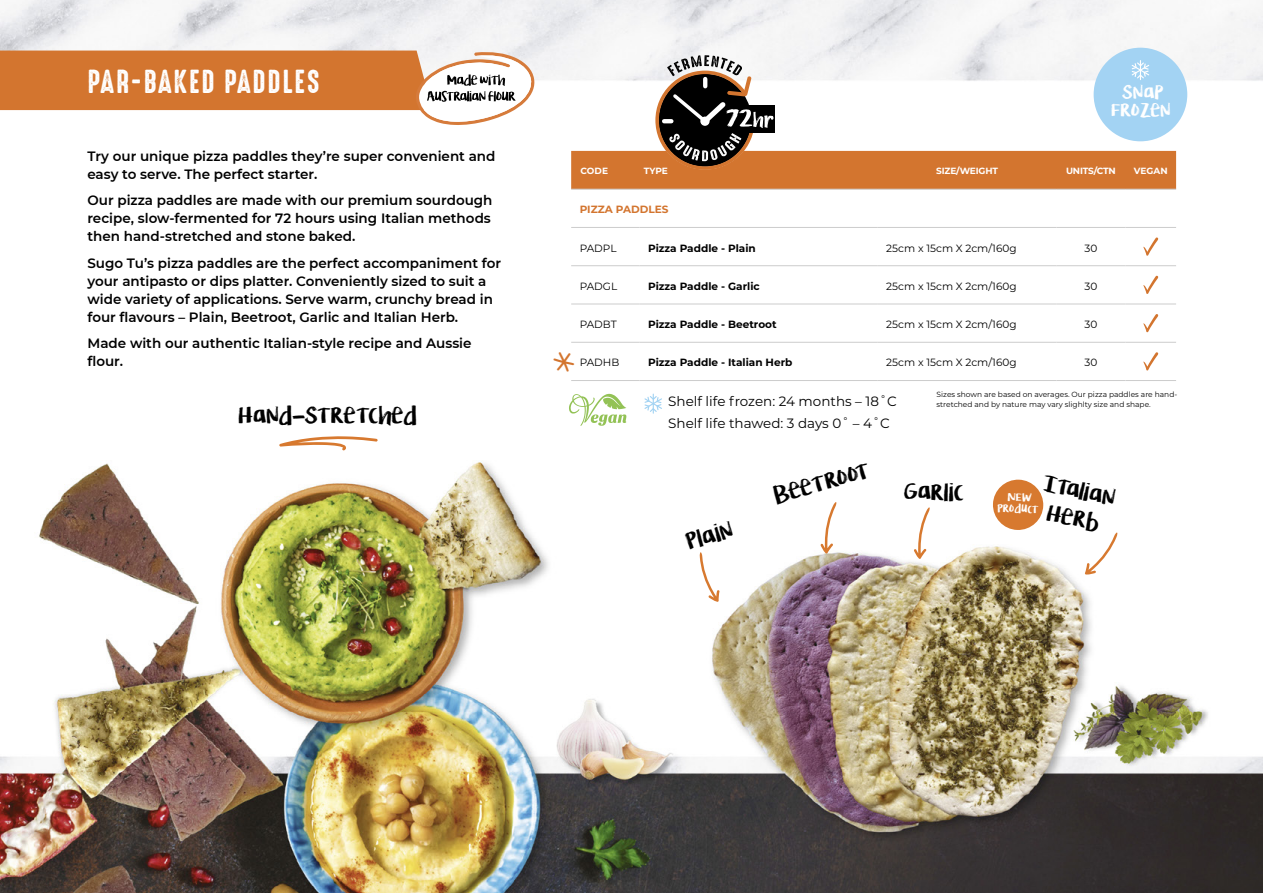
<style>
.page{position:relative;width:1263px;height:893px;background:#fff}
.page>*{position:absolute;margin:0;border:0;box-sizing:border-box;transform-origin:0 0}
.t1{font:30px "High Voltage Rough";letter-spacing:.06em;color:#fff}
.t2{font:19.65px/27.9px "KG Lifeis Messy";color:#000;text-align:center}
.t3{font:16.2px "KG Lifeis Messy";letter-spacing:.02em;color:#fff}
.t4{font:600 13.5px/18px "Montserrat";color:#000}
.t5{font:13.5px/22.5px "Montserrat";color:#000}
.t6{font:10.5px "Montserrat";color:#000}
.t7{font:700 10.5px "Montserrat";color:#000}
.t8{font:700 10.5px "Montserrat";color:#d3752f}
.t9{font:9.6px "KG Lifeis Messy";color:#fff}
.t10{font:700 9px "Montserrat";letter-spacing:-.02em;color:#fff}
.t11{font:7.5px "Montserrat";color:#000}
</style>
<div class="page">
<img style="left:0;top:0;width:1263px;height:893px">
<svg style="left:0;top:51px;width:534px;height:74px"></svg>
<hr style="left:571px;top:189px;width:69px;height:1px;background:#ccc">
<hr style="left:640px;top:189px;width:238px;height:1px;background:#ccc">
<hr style="left:878px;top:189px;width:178px;height:1px;background:#ccc">
<hr style="left:1056px;top:189px;width:69px;height:1px;background:#ccc">
<hr style="left:1125px;top:189px;width:51px;height:1px;background:#ccc">
<hr style="left:571px;top:227px;width:69px;height:1px;background:#ccc">
<hr style="left:640px;top:227px;width:238px;height:1px;background:#ccc">
<hr style="left:878px;top:227px;width:178px;height:1px;background:#ccc">
<hr style="left:1056px;top:227px;width:69px;height:1px;background:#ccc">
<hr style="left:1125px;top:227px;width:51px;height:1px;background:#ccc">
<hr style="left:571px;top:265px;width:69px;height:1px;background:#ccc">
<hr style="left:640px;top:265px;width:238px;height:1px;background:#ccc">
<hr style="left:878px;top:265px;width:178px;height:1px;background:#ccc">
<hr style="left:1056px;top:265px;width:69px;height:1px;background:#ccc">
<hr style="left:1125px;top:265px;width:51px;height:1px;background:#ccc">
<hr style="left:571px;top:304px;width:69px;height:1px;background:#ccc">
<hr style="left:640px;top:304px;width:238px;height:1px;background:#ccc">
<hr style="left:878px;top:304px;width:178px;height:1px;background:#ccc">
<hr style="left:1056px;top:304px;width:69px;height:1px;background:#ccc">
<hr style="left:1125px;top:304px;width:51px;height:1px;background:#ccc">
<hr style="left:571px;top:342px;width:69px;height:1px;background:#ccc">
<hr style="left:640px;top:342px;width:238px;height:1px;background:#ccc">
<hr style="left:878px;top:342px;width:178px;height:1px;background:#ccc">
<hr style="left:1056px;top:342px;width:69px;height:1px;background:#ccc">
<hr style="left:1125px;top:342px;width:51px;height:1px;background:#ccc">
<hr style="left:571px;top:380px;width:69px;height:1px;background:#ccc">
<hr style="left:640px;top:380px;width:238px;height:1px;background:#ccc">
<hr style="left:878px;top:380px;width:178px;height:1px;background:#ccc">
<hr style="left:1056px;top:380px;width:69px;height:1px;background:#ccc">
<hr style="left:1125px;top:380px;width:51px;height:1px;background:#ccc">
<svg style="left:1143px;top:237px;width:15px;height:19px"></svg>
<svg style="left:1143px;top:276px;width:15px;height:18px"></svg>
<svg style="left:1143px;top:314px;width:15px;height:18px"></svg>
<svg style="left:1143px;top:352px;width:15px;height:18px"></svg>
<div style="left:1094px;top:48px;width:93px;height:93px;background:#a3d3f3;border-radius:50%"></div>
<svg style="left:699px;top:551px;width:20px;height:51px"></svg>
<svg style="left:820px;top:500px;width:18px;height:54px"></svg>
<svg style="left:914px;top:505px;width:17px;height:54px"></svg>
<svg style="left:643px;top:394px;width:20px;height:19px"></svg>
<svg style="left:569px;top:394px;width:57px;height:32px"></svg>
<svg style="left:571px;top:55px;width:605px;height:134px"></svg>
<svg style="left:1085px;top:531px;width:34px;height:44px"></svg>
<svg style="left:992px;top:479px;width:52px;height:51px"></svg>
<svg style="left:553px;top:352px;width:21px;height:20px"></svg>
<svg style="left:279px;top:426px;width:99px;height:35px"></svg>
<p class="t1" style="left:87px;top:65px;width:234px">PAR-BAKED PADDLES</p>
<p class="t4" style="left:87px;top:147px;width:410px">Try our unique pizza paddles they’re super convenient and easy to serve. The perfect starter.</p>
<p class="t4" style="left:87px;top:191px;width:407px">Our pizza paddles are made with our premium sourdough recipe, slow-fermented for 72 hours using Italian methods then hand-stretched and stone baked.</p>
<p class="t4" style="left:87px;top:254px;width:415px">Sugo Tu’s pizza paddles are the perfect accompaniment for your antipasto or dips platter. Conveniently sized to suit a wide variety of applications. Serve warm, crunchy bread in four flavours – Plain, Beetroot, Garlic and Italian Herb.</p>
<p class="t4" style="left:87px;top:334px;width:386px">Made with our authentic Italian-style recipe and Aussie flour.</p>
<p class="t2" style="left:238px;top:402px;width:180px">HAND-STRETCHED</p>
<p class="t3" style="left:1122px;top:79px;width:43px">SNAP</p>
<p class="t3" style="left:1111px;top:98px;width:61px">FROZEN</p>
<p class="t10" style="left:580px;top:165px;width:29px">CODE</p>
<p class="t10" style="left:644px;top:165px;width:26px">TYPE</p>
<p class="t10" style="left:936px;top:165px;width:63px">SIZE/WEIGHT</p>
<p class="t10" style="left:1066px;top:165px;width:51px">UNITS/CTN</p>
<p class="t10" style="left:1134px;top:165px;width:35px">VEGAN</p>
<p class="t8" style="left:580px;top:202px;width:90px">PIZZA PADDLES</p>
<p class="t6" style="left:580px;top:241px;width:38px">PADPL</p>
<p class="t7" style="left:648px;top:240px;width:109px">Pizza Paddle - Plain</p>
<p class="t6" style="left:886px;top:241px;width:132px">25cm x 15cm X 2cm/160g</p>
<p class="t6" style="left:1084px;top:241px;width:14px">30</p>
<p class="t6" style="left:580px;top:279px;width:39px">PADGL</p>
<p class="t7" style="left:648px;top:279px;width:113px">Pizza Paddle - Garlic</p>
<p class="t6" style="left:886px;top:279px;width:132px">25cm x 15cm X 2cm/160g</p>
<p class="t6" style="left:1084px;top:279px;width:14px">30</p>
<p class="t6" style="left:580px;top:317px;width:39px">PADBT</p>
<p class="t7" style="left:648px;top:317px;width:130px">Pizza Paddle - Beetroot</p>
<p class="t6" style="left:886px;top:317px;width:132px">25cm x 15cm X 2cm/160g</p>
<p class="t6" style="left:1084px;top:317px;width:14px">30</p>
<p class="t6" style="left:580px;top:356px;width:41px">PADHB</p>
<p class="t7" style="left:648px;top:355px;width:146px">Pizza Paddle - Italian Herb</p>
<p class="t6" style="left:886px;top:356px;width:132px">25cm x 15cm X 2cm/160g</p>
<p class="t6" style="left:1084px;top:356px;width:14px">30</p>
<p class="t5" style="left:668px;top:389px;width:230px">Shelf life frozen: 24 months – 18˚C<br>Shelf life thawed: 3 days 0˚ – 4˚C</p>
<p class="t11" style="left:936px;top:389px;width:242px">Sizes shown are based on averages. Our pizza paddles are hand-</p>
<p class="t11" style="left:936px;top:399px;width:216px">stretched and by nature may vary slighlty size and shape.</p>
<p class="t2" style="left:683px;top:528px;width:49px;rotate:-15deg">PLAIN</p>
<p class="t2" style="left:771px;top:482px;width:100px;rotate:-15deg">BEETROOT</p>
<p class="t2" style="left:904px;top:478px;width:62px;rotate:1deg">GARLIC</p>
<p class="t2" style="left:1046px;top:470px;width:75px;rotate:12deg">ITALIAN<br>HERB</p>
<p class="t9" style="left:997px;top:500px;width:43px;rotate:2deg">PRODUCT</p>
</div>
